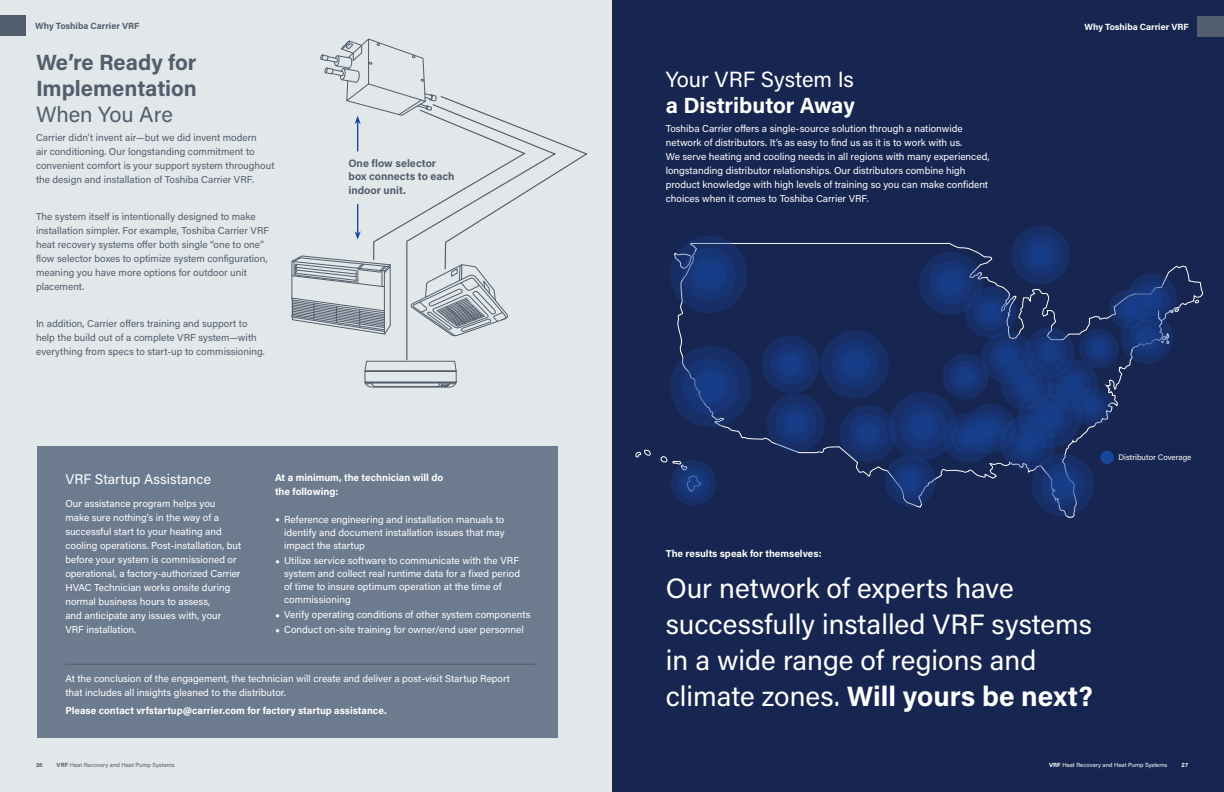
<style>
.page{position:relative;width:1224px;height:792px;background:#fff}
.page>*{position:absolute;margin:0;border:0;box-sizing:border-box;transform-origin:0 0}
.t1{font:28px/36px "Acumin Pro";color:#fff}
.t2{font:700 22px/26px "Acumin Pro";color:#525e6d}
.t3{font:700 22px "Acumin Pro";letter-spacing:-.005em;color:#fff}
.t4{font:22px "Acumin Pro";color:#fff}
.t5{font:22px "Acumin Pro";color:#525e6d}
.t6{font:14px "Acumin Pro";color:#fff}
.t7{font:700 10.8px/13.1px "Acumin Pro";color:#525e6d}
.t8{font:10px/14px "Acumin Pro";color:#fff}
.t9{font:10px/14px "Acumin Pro";color:#525e6d}
.t10{font:700 10px/14px "Acumin Pro";color:#fff}
.t11{font:700 9px "Acumin Pro";color:#525e6d}
.t12{font:700 9px "Acumin Pro";color:#fff}
.t13{font:8px "Acumin Pro";color:#fff}
.t14{font:6px "Acumin Pro";color:#525e6d}
.t15{font:6px "Acumin Pro";color:#fff}
.t16{font:700 6px "Acumin Pro";color:#525e6d}
.t17{font:700 6px "Acumin Pro";color:#fff}
.s1{font-weight:700}
</style>
<div class="page">
<div style="left:0;top:0;width:612px;height:792px;background:#e2e7ea"></div>
<svg style="left:365px;top:361px;width:92px;height:27px"></svg>
<div style="left:37px;top:446px;width:520px;height:291px;background:#6d7b8f"></div>
<svg style="left:291px;top:38px;width:297px;height:299px"></svg>
<hr style="left:65px;top:664px;width:471px;height:1px;background:#525e6d">
<div style="left:612px;top:0;width:612px;height:792px;background:#172650"></div>
<svg style="left:678px;top:243px;width:526px;height:275px"></svg>
<svg style="left:889px;top:392px;width:68px;height:68px;background:#173371"></svg>
<svg style="left:1121px;top:312px;width:52px;height:52px;background:#1e3a77"></svg>
<svg style="left:1127px;top:274px;width:50px;height:50px"></svg>
<svg style="left:884px;top:455px;width:52px;height:52px;background:#1c3874"></svg>
<svg style="left:766px;top:393px;width:59px;height:59px;background:#183471"></svg>
<svg style="left:965px;top:287px;width:51px;height:51px;background:#1c3876"></svg>
<svg style="left:840px;top:405px;width:56px;height:57px;background:#173371"></svg>
<svg style="left:1079px;top:329px;width:40px;height:39px"></svg>
<svg style="left:1109px;top:289px;width:40px;height:40px"></svg>
<svg style="left:943px;top:354px;width:45px;height:45px;background:#173370"></svg>
<svg style="left:1011px;top:226px;width:59px;height:58px;background:#173370"></svg>
<svg style="left:670px;top:236px;width:77px;height:77px;background:#1b3774"></svg>
<svg style="left:762px;top:336px;width:58px;height:57px;background:#173370"></svg>
<svg style="left:919px;top:252px;width:63px;height:63px;background:#183472"></svg>
<svg style="left:821px;top:331px;width:68px;height:67px;background:#173370"></svg>
<svg style="left:670px;top:346px;width:81px;height:81px;background:#193572"></svg>
<svg style="left:981px;top:331px;width:53px;height:53px;background:#183574"></svg>
<svg style="left:944px;top:413px;width:49px;height:50px"></svg>
<svg style="left:966px;top:404px;width:49px;height:50px;background:#17377b"></svg>
<svg style="left:1000px;top:415px;width:55px;height:56px;background:#1b3877"></svg>
<svg style="left:1025px;top:328px;width:50px;height:49px"></svg>
<svg style="left:1000px;top:359px;width:52px;height:51px"></svg>
<svg style="left:1017px;top:383px;width:65px;height:65px;background:#17377c"></svg>
<svg style="left:1047px;top:359px;width:51px;height:51px;background:#173679"></svg>
<svg style="left:1073px;top:387px;width:38px;height:39px"></svg>
<svg style="left:1031px;top:454px;width:63px;height:62px;background:#1c3874"></svg>
<svg style="left:635px;top:449px;width:16px;height:9px"></svg>
<svg style="left:661px;top:456px;width:40px;height:36px"></svg>
<svg style="left:671px;top:460px;width:45px;height:46px;background:#1a3672"></svg>
<div style="left:1101px;top:451px;width:13px;height:13px;background:#18489c;border-radius:50%"></div>
<div style="left:0;top:15px;width:26px;height:21px;background:#525e6d"></div>
<div style="left:1198px;top:16px;width:26px;height:21px;background:#525e6d"></div>
<p class="t11" style="left:35px;top:19px;width:106px">Why Toshiba Carrier VRF</p>
<h2 class="t2" style="left:36px;top:49px;width:162px">We’re Ready for<br>Implementation</h2>
<h2 class="t5" style="left:36px;top:99px;width:138px">When You Are</h2>
<p class="t9" style="left:36px;top:130px;width:240px">Carrier didn’t invent air—but we did invent modern<br>air conditioning. Our longstanding commitment to convenient comfort is your support system throughout the design and installation of Toshiba Carrier VRF.</p>
<p class="t9" style="left:36px;top:209px;width:235px">The system itself is intentionally designed to make installation simpler. For example, Toshiba Carrier VRF heat recovery systems offer both single “one to one” flow selector boxes to optimize system configuration, meaning you have more options for outdoor unit placement.</p>
<p class="t9" style="left:36px;top:316px;width:230px">In addition, Carrier offers training and support to help the build out of a complete VRF system—with everything from specs to start-up to commissioning.</p>
<p class="t7" style="left:348px;top:157px;width:108px">One flow selector box connects to each indoor unit.</p>
<h3 class="t6" style="left:65px;top:470px;width:147px">VRF Startup Assistance</h3>
<p class="t8" style="left:65px;top:496px;width:178px">Our assistance program helps you make sure nothing’s in the way of a successful start to your heating and cooling operations. Post-installation, but before your system is commissioned or operational, a factory-authorized Carrier HVAC Technician works onsite during normal business hours to assess,<br>and anticipate any issues with, your VRF installation.</p>
<p class="t10" style="left:275px;top:470px;width:170px">At a minimum, the technician will do the following:</p>
<p class="t8" style="left:284px;top:513px;width:222px;line-height:13px;text-align:justify;text-indent:-9px">• Reference engineering and installation manuals to identify and document installation issues that may impact the startup</p>
<p class="t8" style="left:284px;top:554px;width:238px;line-height:13px;text-indent:-9px">• Utilize service software to communicate with the VRF system and collect real runtime data for a fixed period of time to insure optimum operation at the time of commissioning</p>
<p class="t8" style="left:275px;top:607px;width:257px">• Verify operating conditions of other system components</p>
<p class="t8" style="left:275px;top:622px;width:250px">• Conduct on-site training for owner/end user personnel</p>
<p class="t8" style="left:65px;top:671px;width:446px">At the conclusion of the engagement, the technician will create and deliver a post-visit Startup Report that includes all insights gleaned to the distributor.</p>
<p class="t10" style="left:65px;top:703px;width:323px">Please contact vrfstartup@carrier.com for factory startup assistance.</p>
<p class="t16" style="left:36px;top:761px;width:8px">26</p>
<p class="t14" style="left:57px;top:761px;width:120px"><span class="s1">VRF</span> Heat Recovery and Heat Pump Systems</p>
<h2 class="t4" style="left:666px;top:64px;width:190px">Your VRF System Is</h2>
<h2 class="t3" style="left:666px;top:90px;width:191px">a Distributor Away</h2>
<p class="t8" style="left:666px;top:121px;width:325px">Toshiba Carrier offers a single-source solution through a nationwide network of distributors. It’s as easy to find us as it is to work with us.<br>We serve heating and cooling needs in all regions with many experienced, longstanding distributor relationships. Our distributors combine high product knowledge with high levels of training so you can make confident choices when it comes to Toshiba Carrier VRF.</p>
<p class="t12" style="left:1085px;top:20px;width:106px">Why Toshiba Carrier VRF</p>
<p class="t13" style="left:1119px;top:452px;width:74px">Distributor Coverage</p>
<p class="t10" style="left:666px;top:546px;width:157px">The results speak for themselves:</p>
<h1 class="t1" style="left:666px;top:569px;width:429px">Our network of experts have successfully installed VRF systems in a wide range of regions and climate zones. <span class="s1">Will yours be next?</span></h1>
<p class="t15" style="left:1049px;top:761px;width:120px"><span class="s1">VRF</span> Heat Recovery and Heat Pump Systems</p>
<p class="t17" style="left:1182px;top:761px;width:8px">27</p>
</div>
